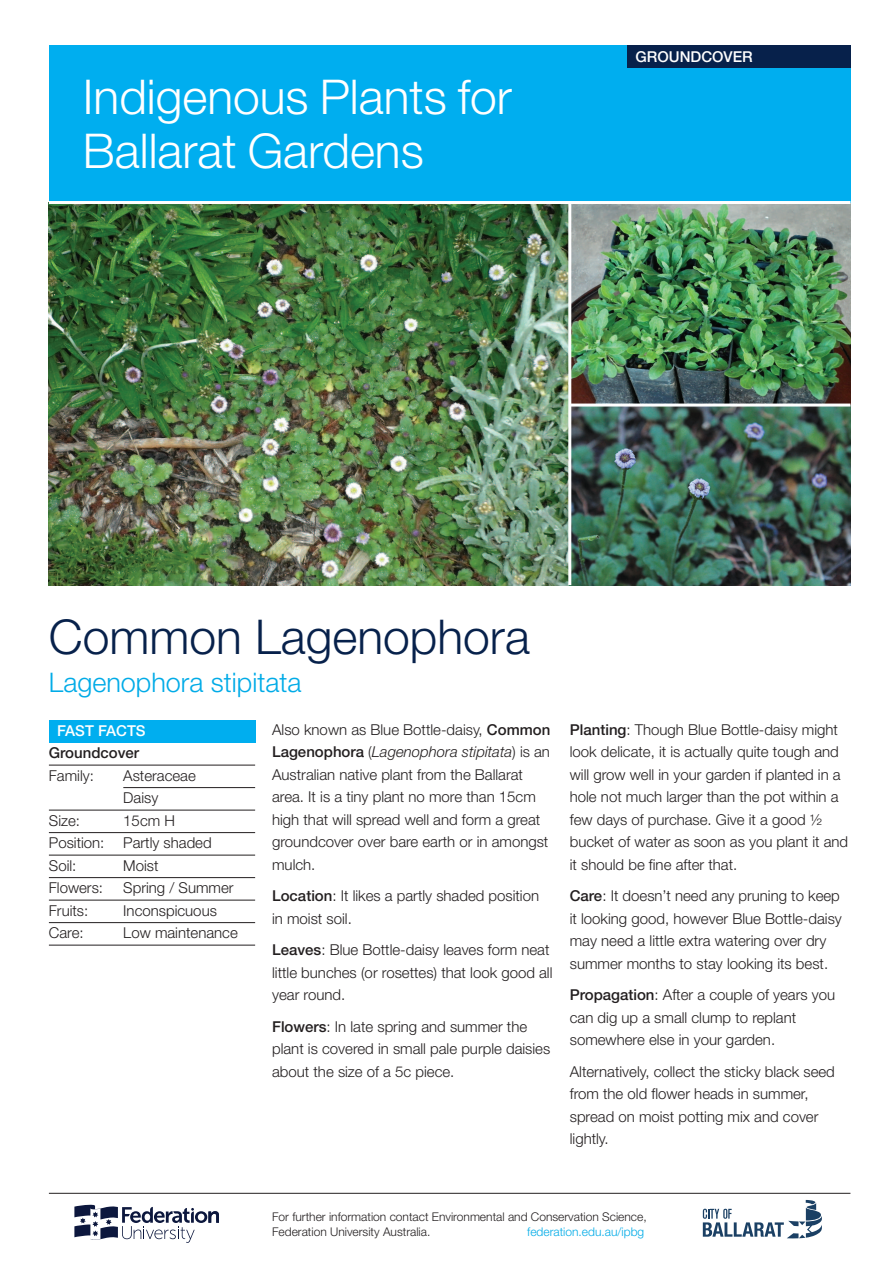
<style>
.page{position:relative;width:893px;height:1263px;background:#fff}
.page>*{position:absolute;margin:0;border:0;box-sizing:border-box;transform-origin:0 0}
.t1{font:300 48px/54px "Helvetica Neue";color:#fff}
.t2{font:300 48px "Helvetica Neue";color:#07214b}
.t3{font:300 27px "Helvetica Neue";color:#00abe7}
.t4{font:300 15px/22.5px "Helvetica Neue";color:#231f20}
.t5{font:500 15px "Helvetica Neue";color:#fff}
.t6{font:500 15px "Helvetica Neue";color:#231f20}
.t7{font:300 12px/15px "Helvetica Neue";color:#231f20}
.t8{font:300 12px "Helvetica Neue";color:#00abe7}
.s1{font-weight:500}
.s2{font-style:italic}
.s3{color:#fff}
</style>
<div class="page">
<svg style="left:74px;top:1205px;width:145px;height:38px"></svg>
<svg style="left:703px;top:1200px;width:119px;height:38px"></svg>
<hr style="left:49px;top:1193px;width:801px;height:1px;background:#231f20">
<img style="left:49px;top:204px;width:519px;height:381px">
<img style="left:571px;top:204px;width:279px;height:200px">
<img style="left:571px;top:407px;width:279px;height:178px">
<div style="left:49px;top:720px;width:206px;height:23px;background:#00aeef"></div>
<hr style="left:49px;top:765px;width:206px;height:1px;background:#231f20">
<hr style="left:123px;top:787px;width:132px;height:1px;background:#231f20">
<hr style="left:49px;top:810px;width:206px;height:1px;background:#231f20">
<hr style="left:49px;top:832px;width:206px;height:1px;background:#231f20">
<hr style="left:49px;top:855px;width:206px;height:1px;background:#231f20">
<hr style="left:49px;top:877px;width:206px;height:1px;background:#231f20">
<hr style="left:49px;top:900px;width:206px;height:1px;background:#231f20">
<hr style="left:49px;top:922px;width:206px;height:1px;background:#231f20">
<hr style="left:49px;top:945px;width:206px;height:1px;background:#231f20">
<div style="left:49px;top:45px;width:801px;height:158px;background:#00aeef"></div>
<hr style="left:49px;top:201px;width:801px;height:3px;background:#fff">
<div style="left:627px;top:45px;width:223px;height:23px;background:#07214b"></div>
<h1 class="t1" style="left:83px;top:69px;width:431px">Indigenous Plants for<br>Ballarat Gardens</h1>
<p class="t5" style="left:636px;top:47px;width:119px">GROUNDCOVER</p>
<h1 class="t2" style="left:49px;top:608px;width:483px">Common Lagenophora</h1>
<h2 class="t3" style="left:49px;top:665px;width:254px">Lagenophora stipitata</h2>
<p class="t4" style="left:272px;top:718px;width:280px">Also known as Blue Bottle-daisy, <span class="s1">Common Lagenophora</span> (<span class="s2">Lagenophora stipitata</span>) is an Australian native plant from the Ballarat area. It is a tiny plant no more than 15cm high that will spread well and form a great groundcover over bare earth or in amongst mulch.</p>
<p class="t4" style="left:272px;top:884px;width:268px"><span class="s1">Location</span>: It likes a partly shaded position in moist soil.</p>
<p class="t4" style="left:272px;top:938px;width:282px"><span class="s1">Leaves</span>: Blue Bottle-daisy leaves form neat little bunches (or rosettes) that look good all year round.</p>
<p class="t4" style="left:272px;top:1015px;width:280px"><span class="s1">Flowers</span>: In late spring and summer the plant is covered in small pale purple daisies about the size of a 5c piece.</p>
<p class="t5" style="left:57px;top:721px;width:90px">FAST FACTS</p>
<p class="t6" style="left:49px;top:744px;width:92px">Groundcover</p>
<p class="t4" style="left:49px;top:764px;width:46px">Family:</p>
<p class="t4" style="left:123px;top:764px;width:74px">Asteraceae<br>Daisy</p>
<p class="t4" style="left:49px;top:809px;width:33px">Size:</p>
<p class="t4" style="left:123px;top:809px;width:53px">15cm H</p>
<p class="t4" style="left:49px;top:831px;width:57px">Position:</p>
<p class="t4" style="left:123px;top:831px;width:90px">Partly shaded</p>
<p class="t4" style="left:49px;top:854px;width:29px">Soil:</p>
<p class="t4" style="left:123px;top:854px;width:37px">Moist</p>
<p class="t4" style="left:49px;top:876px;width:56px">Flowers:</p>
<p class="t4" style="left:123px;top:876px;width:112px">Spring / Summer</p>
<p class="t4" style="left:49px;top:899px;width:41px">Fruits:</p>
<p class="t4" style="left:123px;top:899px;width:95px">Inconspicuous</p>
<p class="t4" style="left:49px;top:921px;width:36px">Care:</p>
<p class="t4" style="left:123px;top:921px;width:116px">Low maintenance</p>
<p class="t4" style="left:570px;top:718px;width:280px"><span class="s1">Planting</span>: Though Blue Bottle-daisy might look delicate, it is actually quite tough and will grow well in your garden if planted in a hole not much larger than the pot within a few days of purchase. Give it a good ½ bucket of water as soon as you plant it and it should be fine after that.</p>
<p class="t4" style="left:570px;top:884px;width:274px"><span class="s1">Care</span>: It doesn’t need any pruning to keep it looking good, however Blue Bottle-daisy may need a little extra watering over dry summer months to stay looking its best.</p>
<p class="t4" style="left:570px;top:983px;width:267px"><span class="s1">Propagation</span>: After a couple of years you can dig up a small clump to replant somewhere else in your garden.</p>
<p class="t4" style="left:570px;top:1060px;width:267px">Alternatively, collect the sticky black seed from the old flower heads in summer, spread on moist potting mix and cover lightly.</p>
<p class="t7" style="left:272px;top:1209px;width:376px">For further information contact Environmental and Conservation Science,<br>Federation University Australia.</p>
<p class="t8" style="left:498px;top:1225px;width:148px"><span class="s3">www.</span>federation.edu.au/ipbg</p>
</div>
